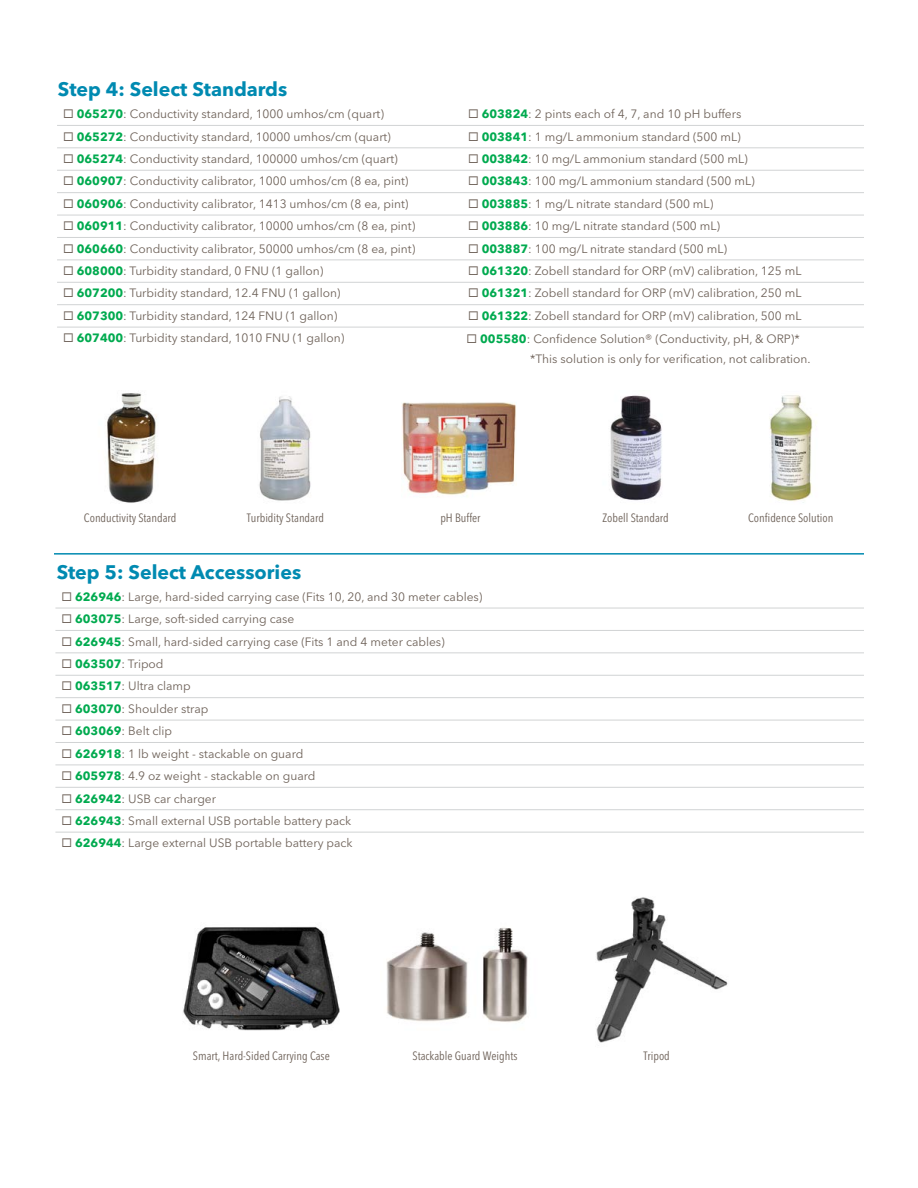
<style>
.page{position:relative;width:918px;height:1188px;background:#fff}
.page>*{position:absolute;margin:0;border:0;box-sizing:border-box;transform-origin:0 0}
.t1{font:700 19.5px "Avenir Next LT Pro";color:#008ab1}
.t2{font:12px/20.4px "Avenir Next LT Pro";color:#6e6259}
.t3{font:condensed 12px "Avenir Next LT Pro";color:#6e6259}
.s1{font-weight:700;color:#00aa4f}
</style>
<div class="page">
<hr style="left:54px;top:553px;width:810px;height:2px;background:#008ab1">
<hr style="left:55px;top:608px;width:809px;height:1px;background:#d1d3d4">
<hr style="left:55px;top:630px;width:809px;height:1px;background:#d1d3d4">
<hr style="left:55px;top:652px;width:809px;height:1px;background:#d1d3d4">
<hr style="left:55px;top:675px;width:809px;height:1px;background:#d1d3d4">
<hr style="left:55px;top:697px;width:809px;height:1px;background:#d1d3d4">
<hr style="left:55px;top:720px;width:809px;height:1px;background:#d1d3d4">
<hr style="left:55px;top:742px;width:809px;height:1px;background:#d1d3d4">
<hr style="left:55px;top:765px;width:809px;height:1px;background:#d1d3d4">
<hr style="left:55px;top:787px;width:809px;height:1px;background:#d1d3d4">
<hr style="left:55px;top:809px;width:809px;height:1px;background:#d1d3d4">
<hr style="left:55px;top:832px;width:809px;height:1px;background:#d1d3d4">
<img style="left:769px;top:395px;width:47px;height:108px">
<img style="left:402px;top:402px;width:114px;height:95px">
<img style="left:259px;top:396px;width:52px;height:105px">
<img style="left:610px;top:395px;width:52px;height:106px">
<img style="left:183px;top:926px;width:157px;height:105px">
<img style="left:596px;top:897px;width:132px;height:146px">
<img style="left:386px;top:928px;width:142px;height:94px">
<img style="left:107px;top:393px;width:50px;height:110px">
<hr style="left:57px;top:125px;width:807px;height:1px;background:#d1d3d4">
<hr style="left:57px;top:147px;width:807px;height:1px;background:#d1d3d4">
<hr style="left:57px;top:170px;width:807px;height:1px;background:#d1d3d4">
<hr style="left:57px;top:192px;width:807px;height:1px;background:#d1d3d4">
<hr style="left:57px;top:215px;width:807px;height:1px;background:#d1d3d4">
<hr style="left:57px;top:237px;width:807px;height:1px;background:#d1d3d4">
<hr style="left:57px;top:260px;width:807px;height:1px;background:#d1d3d4">
<hr style="left:57px;top:282px;width:807px;height:1px;background:#d1d3d4">
<hr style="left:57px;top:304px;width:807px;height:1px;background:#d1d3d4">
<hr style="left:57px;top:327px;width:807px;height:1px;background:#d1d3d4">
<h1 class="t1" style="left:58px;top:77px;width:231px">Step 4: Select Standards</h1>
<p class="t2" style="left:63px;top:104px;width:322px">◻ <span class="s1">065270</span>: Conductivity standard, 1000 umhos/cm (quart)</p>
<p class="t2" style="left:63px;top:126px;width:329px">◻ <span class="s1">065272</span>: Conductivity standard, 10000 umhos/cm (quart)</p>
<p class="t2" style="left:63px;top:149px;width:336px">◻ <span class="s1">065274</span>: Conductivity standard, 100000 umhos/cm (quart)</p>
<p class="t2" style="left:63px;top:171px;width:347px">◻ <span class="s1">060907</span>: Conductivity calibrator, 1000 umhos/cm (8 ea, pint)</p>
<p class="t2" style="left:63px;top:194px;width:347px">◻ <span class="s1">060906</span>: Conductivity calibrator, 1413 umhos/cm (8 ea, pint)</p>
<p class="t2" style="left:63px;top:216px;width:354px">◻ <span class="s1">060911</span>: Conductivity calibrator, 10000 umhos/cm (8 ea, pint)</p>
<p class="t2" style="left:63px;top:238px;width:354px">◻ <span class="s1">060660</span>: Conductivity calibrator, 50000 umhos/cm (8 ea, pint)</p>
<p class="t2" style="left:63px;top:261px;width:262px">◻ <span class="s1">608000</span>: Turbidity standard, 0 FNU (1 gallon)</p>
<p class="t2" style="left:63px;top:283px;width:279px">◻ <span class="s1">607200</span>: Turbidity standard, 12.4 FNU (1 gallon)</p>
<p class="t2" style="left:63px;top:306px;width:276px">◻ <span class="s1">607300</span>: Turbidity standard, 124 FNU (1 gallon)</p>
<p class="t2" style="left:63px;top:328px;width:283px">◻ <span class="s1">607400</span>: Turbidity standard, 1010 FNU (1 gallon)</p>
<p class="t2" style="left:468px;top:104px;width:275px">◻ <span class="s1">603824</span>: 2 pints each of 4, 7, and 10 pH buffers</p>
<p class="t2" style="left:468px;top:126px;width:274px">◻ <span class="s1">003841</span>: 1 mg/L ammonium standard (500 mL)</p>
<p class="t2" style="left:468px;top:149px;width:281px">◻ <span class="s1">003842</span>: 10 mg/L ammonium standard (500 mL)</p>
<p class="t2" style="left:468px;top:171px;width:288px">◻ <span class="s1">003843</span>: 100 mg/L ammonium standard (500 mL)</p>
<p class="t2" style="left:468px;top:193px;width:247px">◻ <span class="s1">003885</span>: 1 mg/L nitrate standard (500 mL)</p>
<p class="t2" style="left:468px;top:216px;width:254px">◻ <span class="s1">003886</span>: 10 mg/L nitrate standard (500 mL)</p>
<p class="t2" style="left:468px;top:238px;width:261px">◻ <span class="s1">003887</span>: 100 mg/L nitrate standard (500 mL)</p>
<p class="t2" style="left:468px;top:261px;width:335px">◻ <span class="s1">061320</span>: Zobell standard for ORP (mV) calibration, 125 mL</p>
<p class="t2" style="left:468px;top:283px;width:335px">◻ <span class="s1">061321</span>: Zobell standard for ORP (mV) calibration, 250 mL</p>
<p class="t2" style="left:468px;top:305px;width:335px">◻ <span class="s1">061322</span>: Zobell standard for ORP (mV) calibration, 500 mL</p>
<p class="t2" style="left:530px;top:328px;width:282px;text-indent:-64px">◻ <span class="s1">005580</span>: Confidence Solution® (Conductivity, pH, &amp; ORP)* *This solution is only for verification, not calibration.</p>
<p class="t3" style="left:84px;top:510px;width:94px">Conductivity Standard</p>
<p class="t3" style="left:247px;top:510px;width:79px">Turbidity Standard</p>
<p class="t3" style="left:440px;top:510px;width:42px">pH Buffer</p>
<p class="t3" style="left:603px;top:510px;width:68px">Zobell Standard</p>
<p class="t3" style="left:748px;top:510px;width:87px">Confidence Solution</p>
<h1 class="t1" style="left:57px;top:560px;width:246px">Step 5: Select Accessories</h1>
<p class="t2" style="left:61px;top:587px;width:423px">◻ <span class="s1">626946</span>: Large, hard-sided carrying case (Fits 10, 20, and 30 meter cables)</p>
<p class="t2" style="left:61px;top:609px;width:234px">◻ <span class="s1">603075</span>: Large, soft-sided carrying case</p>
<p class="t2" style="left:61px;top:631px;width:385px">◻ <span class="s1">626945</span>: Small, hard-sided carrying case (Fits 1 and 4 meter cables)</p>
<p class="t2" style="left:61px;top:654px;width:104px">◻ <span class="s1">063507</span>: Tripod</p>
<p class="t2" style="left:61px;top:676px;width:131px">◻ <span class="s1">063517</span>: Ultra clamp</p>
<p class="t2" style="left:61px;top:699px;width:149px">◻ <span class="s1">603070</span>: Shoulder strap</p>
<p class="t2" style="left:61px;top:721px;width:112px">◻ <span class="s1">603069</span>: Belt clip</p>
<p class="t2" style="left:61px;top:743px;width:244px">◻ <span class="s1">626918</span>: 1 lb weight - stackable on guard</p>
<p class="t2" style="left:61px;top:766px;width:256px">◻ <span class="s1">605978</span>: 4.9 oz weight - stackable on guard</p>
<p class="t2" style="left:61px;top:788px;width:156px">◻ <span class="s1">626942</span>: USB car charger</p>
<p class="t2" style="left:61px;top:811px;width:291px">◻ <span class="s1">626943</span>: Small external USB portable battery pack</p>
<p class="t2" style="left:61px;top:833px;width:293px">◻ <span class="s1">626944</span>: Large external USB portable battery pack</p>
<p class="t3" style="left:193px;top:1048px;width:138px">Smart, Hard-Sided Carrying Case</p>
<p class="t3" style="left:413px;top:1048px;width:106px">Stackable Guard Weights</p>
<p class="t3" style="left:643px;top:1048px;width:28px">Tripod</p>
</div>
